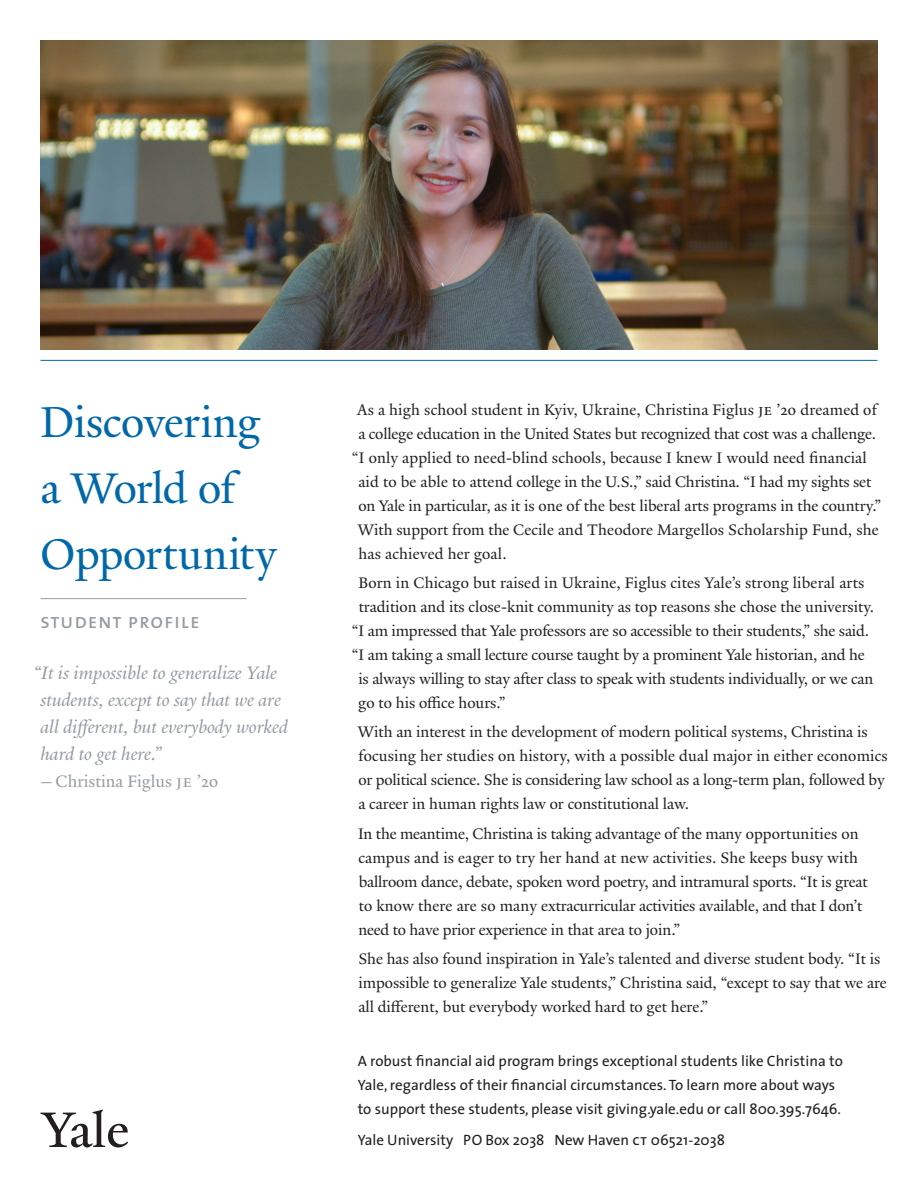
<style>
.page{position:relative;width:918px;height:1188px;background:#fff}
.page>*{position:absolute;margin:0;border:0;box-sizing:border-box;transform-origin:0 0}
.t1{font:46.5px "Yale Design";letter-spacing:-.01em;color:#0068a9}
.t2{font:21px "The Sans Caps";letter-spacing:.04em;color:#959ca1}
.t3{font:italic 19.5px/27px "Yale Design";color:#959ca1}
.t4{font:18px "Yale Design";color:#959ca1}
.Graph{font:16.5px/24px "Yale Design";color:#231f20}
.Pitch{font:15px/24px "The Sans";color:#231f20}
.s1{font-family:"Yale Design Small Cap"}
.s2{font-family:"The Sans Caps"}
</style>
<div class="page">
<img style="left:40px;top:40px;width:838px;height:309px">
<hr style="left:40px;top:360px;width:838px;height:1px;background:#0068a9">
<hr style="left:40px;top:598px;width:207px;height:1px;background:#959ca1">
<svg style="left:40px;top:1110px;width:88px;height:37px"></svg>
<p class="t1" style="left:40px;top:394px;width:222px">Discovering</p>
<p class="t1" style="left:40px;top:460px;width:196px">a World of</p>
<p class="t1" style="left:40px;top:526px;width:238px">Opportunity</p>
<p class="t2" style="left:40px;top:604px;width:161px">student profile</p>
<p class="t3" style="left:40px;top:659px;width:249px;text-indent:-7px">“It is impossible to generalize Yale students, except to say that we are all di≠erent, but everybody worked hard to get here.”</p>
<p class="t4" style="left:39px;top:771px;width:181px">—Christina Figlus <span class="s1">je</span> ’20</p>
<p class="Graph" style="left:357px;top:397px;width:521px">As a high school student in Kyiv, Ukraine, Christina Figlus <span class="s1">je</span> ’20 dreamed of</p>
<p class="Graph" style="left:358px;top:421px;width:519px">a college education in the United States but recognized that cost was a challenge.</p>
<p class="Graph" style="left:352px;top:445px;width:516px">“I only applied to need-blind schools, because I knew I would need financial</p>
<p class="Graph" style="left:358px;top:469px;width:514px">aid to be able to attend college in the U.S.,” said Christina. “I had my sights set</p>
<p class="Graph" style="left:358px;top:493px;width:524px">on Yale in particular, as it is one of the best liberal arts programs in the country.”</p>
<p class="Graph" style="left:358px;top:517px;width:522px">With support from the Cecile and Theodore Margellos Scholarship Fund, she</p>
<p class="Graph" style="left:359px;top:541px;width:150px">has achieved her goal.</p>
<p class="Graph" style="left:358px;top:571px;width:508px">Born in Chicago but raised in Ukraine, Figlus cites Yale’s strong liberal arts</p>
<p class="Graph" style="left:359px;top:595px;width:517px">tradition and its close-knit community as top reasons she chose the university.</p>
<p class="Graph" style="left:352px;top:619px;width:519px">“I am impressed that Yale professors are so accessible to their students,” she said.</p>
<p class="Graph" style="left:352px;top:643px;width:514px">“I am taking a small lecture course taught by a prominent Yale historian, and he</p>
<p class="Graph" style="left:358px;top:667px;width:516px">is always willing to stay after class to speak with students individually, or we can</p>
<p class="Graph" style="left:358px;top:691px;width:149px">go to his o∞ce hours.”</p>
<p class="Graph" style="left:358px;top:720px;width:531px">With an interest in the development of modern political systems, Christina is focusing her studies on history, with a possible dual major in either economics or political science. She is considering law school as a long-term plan, followed by a career in human rights law or constitutional law.</p>
<p class="Graph" style="left:358px;top:822px;width:511px">In the meantime, Christina is taking advantage of the many opportunities on campus and is eager to try her hand at new activities. She keeps busy with ballroom dance, debate, spoken word poetry, and intramural sports. “It is great to know there are so many extracurricular activities available, and that I don’t need to have prior experience in that area to join.”</p>
<p class="Graph" style="left:358px;top:947px;width:530px">She has also found inspiration in Yale’s talented and diverse student body. “It is impossible to generalize Yale students,” Christina said, “except to say that we are all di≠erent, but everybody worked hard to get here.”</p>
<p class="Pitch" style="left:358px;top:1049px;width:487px">A robust financial aid program brings exceptional students like Christina to<br>Yale, regardless of their financial circumstances. To learn more about ways to support these students, please visit giving.yale.edu or call 800.395.7646.</p>
<p class="Pitch" style="left:358px;top:1127px;width:369px">Yale University PO Box 2038 New Haven <span class="s2">ct</span> 06521-2038</p>
</div>
